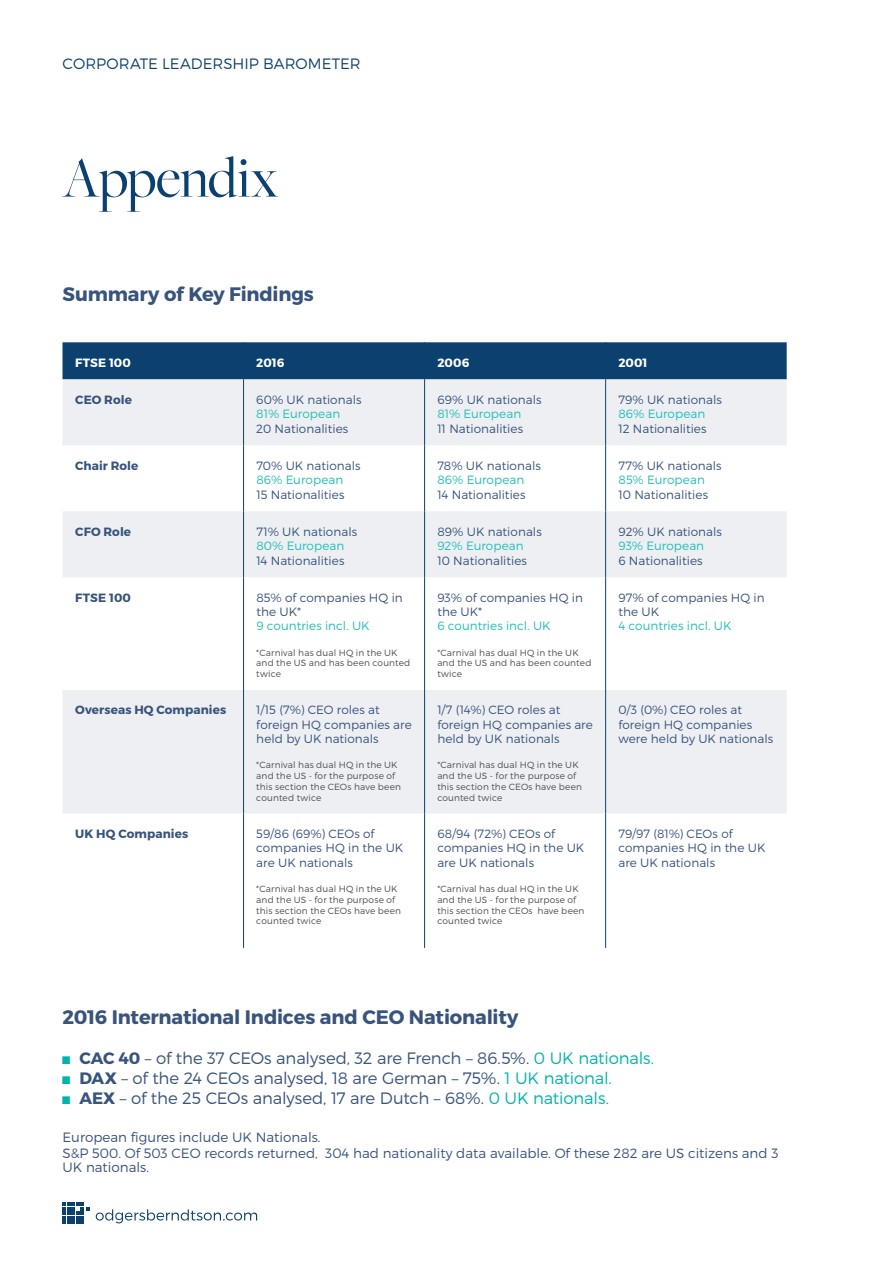
<style>
.page{position:relative;width:893px;height:1263px;background:#fff}
.page>*{position:absolute;margin:0;border:0;box-sizing:border-box;transform-origin:0 0}
.t1{font:60px "Freight Big Pro";letter-spacing:-.015em;color:#0c416f}
.t2{font:700 19.5px "Montserrat";letter-spacing:-.01em;color:#38537c}
.t3{font:300 16.5px "Montserrat";letter-spacing:-.01em;color:#38537c}
.t4{font:300 15px "Montserrat";color:#0c416f}
.t5{font:300 13.5px/16.2px "Montserrat";color:#38537c}
.t6{font:300 12px/14.4px "Montserrat";letter-spacing:.005em;color:#38537c}
.t7{font:300 12px "Montserrat";letter-spacing:.005em;color:#25bcb5}
.t8{font:700 12px "Montserrat";letter-spacing:.005em;color:#38537c}
.t9{font:700 12px "Montserrat";color:#fff}
.t10{font:300 9px/10.8px "Montserrat";letter-spacing:.015em;color:#4b4c4d}
.s1{font-family:"Arial Narrow";font-weight:400;color:#00b4ab}
.s2{font-weight:700}
.s3{color:#00b4ab}
</style>
<div class="page">
<div style="left:63px;top:342px;width:724px;height:37px;background:#0c416f"></div>
<svg style="left:63px;top:379px;width:724px;height:434px;fill:#edeff3"></svg>
<hr style="left:243px;top:342px;width:1px;height:37px;background:#0c416f">
<hr style="left:424px;top:342px;width:1px;height:37px;background:#0c416f">
<hr style="left:605px;top:342px;width:1px;height:37px;background:#0c416f">
<hr style="left:243px;top:379px;width:1px;height:66px;background:#0c416f">
<hr style="left:424px;top:379px;width:1px;height:66px;background:#0c416f">
<hr style="left:605px;top:379px;width:1px;height:66px;background:#0c416f">
<hr style="left:243px;top:445px;width:1px;height:66px;background:#0c416f">
<hr style="left:424px;top:445px;width:1px;height:66px;background:#0c416f">
<hr style="left:605px;top:445px;width:1px;height:66px;background:#0c416f">
<hr style="left:243px;top:511px;width:1px;height:66px;background:#0c416f">
<hr style="left:424px;top:511px;width:1px;height:66px;background:#0c416f">
<hr style="left:605px;top:511px;width:1px;height:66px;background:#0c416f">
<hr style="left:243px;top:577px;width:1px;height:113px;background:#0c416f">
<hr style="left:424px;top:577px;width:1px;height:113px;background:#0c416f">
<hr style="left:605px;top:577px;width:1px;height:113px;background:#0c416f">
<hr style="left:243px;top:690px;width:1px;height:123px;background:#0c416f">
<hr style="left:424px;top:690px;width:1px;height:123px;background:#0c416f">
<hr style="left:605px;top:690px;width:1px;height:123px;background:#0c416f">
<hr style="left:243px;top:813px;width:1px;height:135px;background:#0c416f">
<hr style="left:424px;top:813px;width:1px;height:135px;background:#0c416f">
<hr style="left:605px;top:813px;width:1px;height:135px;background:#0c416f">
<svg style="left:96px;top:1209px;width:161px;height:14px"></svg>
<svg style="left:63px;top:1202px;width:27px;height:22px"></svg>
<p class="t4" style="left:63px;top:54px;width:299px">CORPORATE LEADERSHIP BAROMETER</p>
<h1 class="t1" style="left:63px;top:138px;width:217px">Appendix</h1>
<h2 class="t2" style="left:63px;top:282px;width:253px">Summary of Key Findings</h2>
<p class="t9" style="left:75px;top:355px;width:57px">FTSE 100</p>
<p class="t9" style="left:256px;top:355px;width:30px">2016</p>
<p class="t9" style="left:437px;top:355px;width:33px">2006</p>
<p class="t9" style="left:618px;top:355px;width:31px">2001</p>
<p class="t8" style="left:75px;top:392px;width:58px">CEO Role</p>
<p class="t6" style="left:256px;top:392px;width:107px">60% UK nationals</p>
<p class="t7" style="left:256px;top:407px;width:85px">81% European</p>
<p class="t6" style="left:256px;top:421px;width:94px">20 Nationalities</p>
<p class="t6" style="left:437px;top:392px;width:106px">69% UK nationals</p>
<p class="t7" style="left:437px;top:407px;width:85px">81% European</p>
<p class="t6" style="left:437px;top:421px;width:87px">11 Nationalities</p>
<p class="t6" style="left:618px;top:392px;width:105px">79% UK nationals</p>
<p class="t7" style="left:618px;top:407px;width:89px">86% European</p>
<p class="t6" style="left:618px;top:421px;width:90px">12 Nationalities</p>
<p class="t8" style="left:75px;top:458px;width:65px">Chair Role</p>
<p class="t6" style="left:256px;top:458px;width:106px">70% UK nationals</p>
<p class="t7" style="left:256px;top:473px;width:89px">86% European</p>
<p class="t6" style="left:256px;top:487px;width:90px">15 Nationalities</p>
<p class="t8" style="left:75px;top:524px;width:57px">CFO Role</p>
<p class="t6" style="left:256px;top:524px;width:102px">71% UK nationals</p>
<p class="t7" style="left:256px;top:538px;width:90px">80% European</p>
<p class="t6" style="left:256px;top:553px;width:90px">14 Nationalities</p>
<p class="t8" style="left:75px;top:590px;width:57px">FTSE 100</p>
<p class="t6" style="left:256px;top:590px;width:148px">85% of companies HQ in the UK*</p>
<p class="t7" style="left:256px;top:619px;width:115px">9 countries incl. UK</p>
<p class="t10" style="left:256px;top:647px;width:156px">*Carnival has dual HQ in the UK and the US and has been counted twice</p>
<p class="t8" style="left:75px;top:703px;width:152px">Overseas HQ Companies</p>
<p class="t6" style="left:256px;top:703px;width:157px">1/15 (7%) CEO roles at foreign HQ companies are held by UK nationals</p>
<p class="t10" style="left:256px;top:760px;width:146px">*Carnival has dual HQ in the UK and the US - for the purpose of this section the CEOs have been counted twice</p>
<p class="t8" style="left:75px;top:826px;width:114px">UK HQ Companies</p>
<p class="t6" style="left:256px;top:826px;width:149px">59/86 (69%) CEOs of companies HQ in the UK are UK nationals</p>
<p class="t10" style="left:256px;top:883px;width:146px">*Carnival has dual HQ in the UK and the US - for the purpose of this section the CEOs have been counted twice</p>
<p class="t6" style="left:437px;top:458px;width:105px">78% UK nationals</p>
<p class="t7" style="left:437px;top:473px;width:89px">86% European</p>
<p class="t6" style="left:437px;top:487px;width:90px">14 Nationalities</p>
<p class="t6" style="left:437px;top:524px;width:106px">89% UK nationals</p>
<p class="t7" style="left:437px;top:538px;width:88px">92% European</p>
<p class="t6" style="left:437px;top:553px;width:91px">10 Nationalities</p>
<p class="t6" style="left:437px;top:590px;width:147px">93% of companies HQ in the UK*</p>
<p class="t7" style="left:437px;top:619px;width:115px">6 countries incl. UK</p>
<p class="t10" style="left:437px;top:647px;width:156px">*Carnival has dual HQ in the UK and the US and has been counted twice</p>
<p class="t6" style="left:437px;top:703px;width:157px">1/7 (14%) CEO roles at foreign HQ companies are held by UK nationals</p>
<p class="t10" style="left:437px;top:760px;width:146px">*Carnival has dual HQ in the UK and the US - for the purpose of this section the CEOs have been counted twice</p>
<p class="t6" style="left:437px;top:826px;width:149px">68/94 (72%) CEOs of companies HQ in the UK are UK nationals</p>
<p class="t10" style="left:437px;top:883px;width:149px">*Carnival has dual HQ in the UK and the US - for the purpose of this section the CEOs have been counted twice</p>
<p class="t6" style="left:618px;top:458px;width:105px">77% UK nationals</p>
<p class="t7" style="left:618px;top:473px;width:88px">85% European</p>
<p class="t6" style="left:618px;top:487px;width:91px">10 Nationalities</p>
<p class="t6" style="left:618px;top:524px;width:105px">92% UK nationals</p>
<p class="t7" style="left:618px;top:538px;width:87px">93% European</p>
<p class="t6" style="left:618px;top:553px;width:86px">6 Nationalities</p>
<p class="t6" style="left:618px;top:590px;width:148px">97% of companies HQ in the UK</p>
<p class="t7" style="left:618px;top:619px;width:115px">4 countries incl. UK</p>
<p class="t6" style="left:618px;top:703px;width:156px">0/3 (0%) CEO roles at foreign HQ companies were held by UK nationals</p>
<p class="t6" style="left:618px;top:826px;width:149px">79/97 (81%) CEOs of companies HQ in the UK are UK nationals</p>
<h2 class="t2" style="left:63px;top:1005px;width:457px">2016 International Indices and CEO Nationality</h2>
<h3 class="t3" style="left:63px;top:1048px;width:593px"><span class="s1">■</span> <span class="s2">CAC 40</span> – of the 37 CEOs analysed, 32 are French – 86.5%. <span class="s3">0 UK nationals.</span></h3>
<h3 class="t3" style="left:63px;top:1068px;width:551px"><span class="s1">■</span> <span class="s2">DAX</span> – of the 24 CEOs analysed, 18 are German – 75%. <span class="s3">1 UK national.</span></h3>
<h3 class="t3" style="left:63px;top:1087px;width:548px"><span class="s1">■</span> <span class="s2">AEX</span> – of the 25 CEOs analysed, 17 are Dutch – 68%. <span class="s3">0 UK nationals.</span></h3>
<p class="t5" style="left:63px;top:1129px;width:717px">European figures include UK Nationals.<br>S&amp;P 500. Of 503 CEO records returned, 304 had nationality data available. Of these 282 are US citizens and 3</p>
<p class="t5" style="left:63px;top:1159px;width:88px">UK nationals.</p>
</div>
